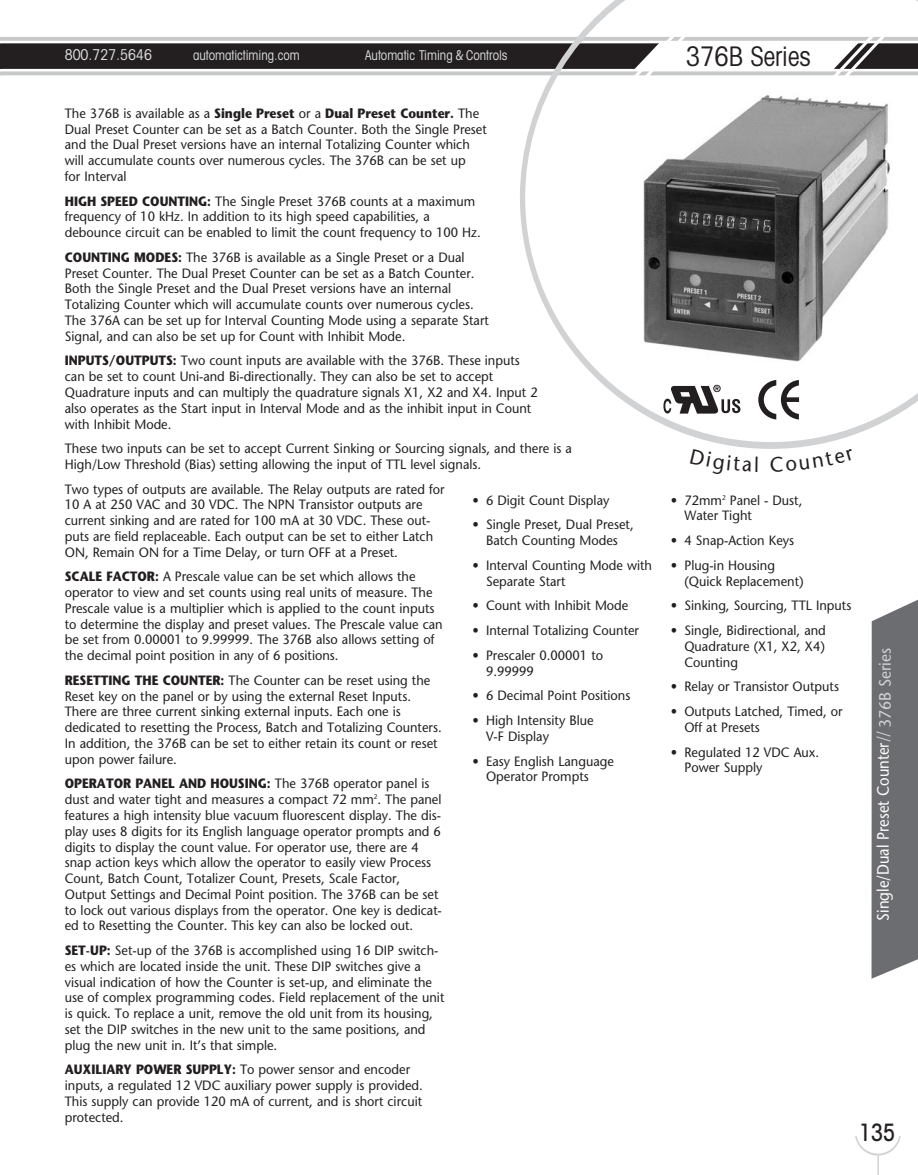
<style>
.page{position:relative;width:918px;height:1175px;background:#fff}
.page>*{position:absolute;margin:0;border:0;box-sizing:border-box;transform-origin:0 0}
.t1{font:condensed 27px "Avant Garde";color:#231f20;scale:.95 1}
.t2{font:500 condensed 24px "Avant Garde";color:#231f20;scale:.9 1}
.t3{font:16.5px "ATC Oak Normal";color:#fff;scale:.9 1}
.t4{font:condensed 15px "Avant Garde";color:#dcdddf;scale:.95 1}
.t5{font:13.5px/15.8px "ATC Oak Normal";color:#231f20;scale:.95 1}
.t6{font:700 13.5px "ATC Oak";color:#231f20;scale:.9 1}
.t7{font:condensed 13.5px "Avant Garde";color:#dcdddf;scale:.95 1}
.s1{font-family:"ATC Oak Normal";font-weight:400}
.s2{font-family:"ATC Oak";font-weight:700}
.s3{color:#d1d2d4}
</style>
<div class="page">
<svg style="left:855px;top:1136px;width:46px;height:38px"></svg>
<svg style="left:520px;top:0;width:398px;height:449px"></svg>
<div style="left:872px;top:599px;width:46px;height:379px;background:#6c6d70"></div>
<svg style="left:0;top:29px;width:918px;height:53px"></svg>
<img style="left:638px;top:91px;width:253px;height:273px">
<svg style="left:663px;top:385px;width:77px;height:28px"></svg>
<svg style="left:758px;top:380px;width:41px;height:39px"></svg>
<svg style="left:770px;top:448px;width:85px;height:1px"></svg>
<p class="t4" style="left:65px;top:50px;width:93px">800.727.5646</p>
<p class="t7" style="left:193px;top:51px;width:114px">automatictiming.com</p>
<p class="t7" style="left:365px;top:51px;width:151px">Automatic Timing &amp; Controls</p>
<p class="t6" style="left:65px;top:108px;width:462px"><span class="s1">The 376B is available as a</span> Single Preset <span class="s1">or a</span> Dual Preset Counter. <span class="s1">The</span></p>
<p class="t5" style="left:65px;top:123px;width:446px">Dual Preset Counter can be set as a Batch Counter. Both the Single Preset and the Dual Preset versions have an internal Totalizing Counter which will accumulate counts over numerous cycles. The 376B can be set up<br>for Interval</p>
<p class="t5" style="left:65px;top:194px;width:439px"><span class="s2">HIGH SPEED COUNTING:</span> The Single Preset 376B counts at a maximum frequency of 10 kHz. In addition to its high speed capabilities, a debounce circuit can be enabled to limit the count frequency to 100 Hz.</p>
<p class="t5" style="left:65px;top:251px;width:448px"><span class="s2">COUNTING MODES:</span> The 376B is available as a Single Preset or a Dual Preset Counter. The Dual Preset Counter can be set as a Batch Counter.<br>Both the Single Preset and the Dual Preset versions have an internal Totalizing Counter which will accumulate counts over numerous cycles.<br>The 376A can be set up for Interval Counting Mode using a separate Start Signal, and can also be set up for Count with Inhibit Mode.</p>
<p class="t5" style="left:65px;top:354px;width:499px"><span class="s2">INPUTS/OUTPUTS:</span> Two count inputs are available with the 376B. These inputs can be set to count Uni-and Bi-directionally. They can also be set to accept Quadrature inputs and can multiply the quadrature signals X1, X2 and X4. Input 2 also operates as the Start input in Interval Mode and as the inhibit input in Count with Inhibit Mode.</p>
<p class="t5" style="left:65px;top:442px;width:535px">These two inputs can be set to accept Current Sinking or Sourcing signals, and there is a<br>High/Low Threshold (Bias) setting allowing the input of TTL level signals.</p>
<p class="t5" style="left:65px;top:482px;width:401px">Two types of outputs are available. The Relay outputs are rated for 10 A at 250 VAC and 30 VDC. The NPN Transistor outputs are current sinking and are rated for 100 mA at 30 VDC. These out&shy;puts are field replaceable. Each output can be set to either Latch ON, Remain ON for a Time Delay, or turn OFF at a Preset.</p>
<p class="t5" style="left:65px;top:570px;width:399px"><span class="s2">SCALE FACTOR:</span> A Prescale value can be set which allows the operator to view and set counts using real units of measure. The Prescale value is a multiplier which is applied to the count inputs to determine the display and preset values. The Prescale value can be set from 0.00001 to 9.99999. The 376B also allows setting of the decimal point position in any of 6 positions.</p>
<p class="t5" style="left:65px;top:674px;width:398px"><span class="s2">RESETTING THE COUNTER:</span> The Counter can be reset using the Reset key on the panel or by using the external Reset Inputs.<br>There are three current sinking external inputs. Each one is dedicated to resetting the Process, Batch and Totalizing Counters.<br>In addition, the 376B can be set to either retain its count or reset upon power failure.</p>
<p class="t6" style="left:65px;top:778px;width:407px">OPERATOR PANEL AND HOUSING: <span class="s1">The 376B operator panel is</span></p>
<p class="t5" style="left:65px;top:793px;width:398px">dust and water tight and measures a compact 72 mm<sup>2</sup>. The panel features a high intensity blue vacuum fluorescent display. The dis&shy;play uses 8 digits for its English language operator prompts and 6 digits to display the count value. For operator use, there are 4 snap action keys which allow the operator to easily view Process Count, Batch Count, Totalizer Count, Presets, Scale Factor, Output Settings and Decimal Point position. The 376B can be set to lock out various displays from the operator. One key is dedicat&shy;ed to Resetting the Counter. This key can also be locked out.</p>
<p class="t5" style="left:65px;top:943px;width:401px"><span class="s2">SET-UP:</span> Set-up of the 376B is accomplished using 16 DIP switch&shy;es which are located inside the unit. These DIP switches give a visual indication of how the Counter is set-up, and eliminate the use of complex programming codes. Field replacement of the unit is quick. To replace a unit, remove the old unit from its housing, set the DIP switches in the new unit to the same positions, and plug the new unit in. It’s that simple.</p>
<p class="t5" style="left:65px;top:1063px;width:378px"><span class="s2">AUXILIARY POWER SUPPLY:</span> To power sensor and encoder inputs, a regulated 12 VDC auxiliary power supply is provided.<br>This supply can provide 120 mA of current, and is short circuit protected.</p>
<p class="t5" style="left:472px;top:493px;width:146px">• 6 Digit Count Display</p>
<p class="t5" style="left:472px;top:518px;width:171px;text-align:center">• Single Preset, Dual Preset,<br>Batch Counting Modes</p>
<p class="t5" style="left:486px;top:559px;width:176px;text-indent:-14px">• Interval Counting Mode with<br>Separate Start</p>
<p class="t5" style="left:472px;top:599px;width:166px">• Count with Inhibit Mode</p>
<p class="t5" style="left:472px;top:624px;width:177px">• Internal Totalizing Counter</p>
<p class="t5" style="left:486px;top:648px;width:125px;text-indent:-14px">• Prescaler 0.00001 to<br>9.99999</p>
<p class="t5" style="left:472px;top:689px;width:168px">• 6 Decimal Point Positions</p>
<p class="t5" style="left:486px;top:714px;width:115px;text-indent:-14px">• High Intensity Blue<br>V-F Display</p>
<p class="t5" style="left:486px;top:754px;width:136px;text-indent:-14px">• Easy English Language<br>Operator Prompts</p>
<h1 class="t1" style="left:686px;top:47px;width:133px">376B Series</h1>
<p class="t5" style="left:684px;top:493px;width:126px;text-indent:-13px">• 72mm<sup>2</sup> Panel - Dust,<br>Water Tight</p>
<p class="t5" style="left:671px;top:534px;width:131px">• 4 Snap-Action Keys</p>
<p class="t5" style="left:684px;top:559px;width:127px;text-indent:-14px">• Plug-in Housing (Quick Replacement)</p>
<p class="t5" style="left:671px;top:599px;width:191px">• Sinking, Sourcing, TTL Inputs</p>
<p class="t5" style="left:684px;top:624px;width:150px;text-align:justify;text-indent:-14px">• Single, Bidirectional, and Quadrature (X1, X2, X4)<br>Counting</p>
<p class="t5" style="left:671px;top:680px;width:178px">• Relay or Transistor Outputs</p>
<p class="t5" style="left:684px;top:705px;width:168px;text-indent:-14px">• Outputs Latched, Timed, or<br>Off at Presets</p>
<p class="t5" style="left:684px;top:745px;width:143px;text-indent:-14px">• Regulated 12 VDC Aux.<br>Power Supply</p>
<p class="t3" style="left:877px;top:920px;width:305px;rotate:-90deg">Single/Dual Preset Counter<span class="s3">// 376B Series</span></p>
<h2 class="t2" style="left:859px;top:1123px;width:42px">135</h2>
</div>
